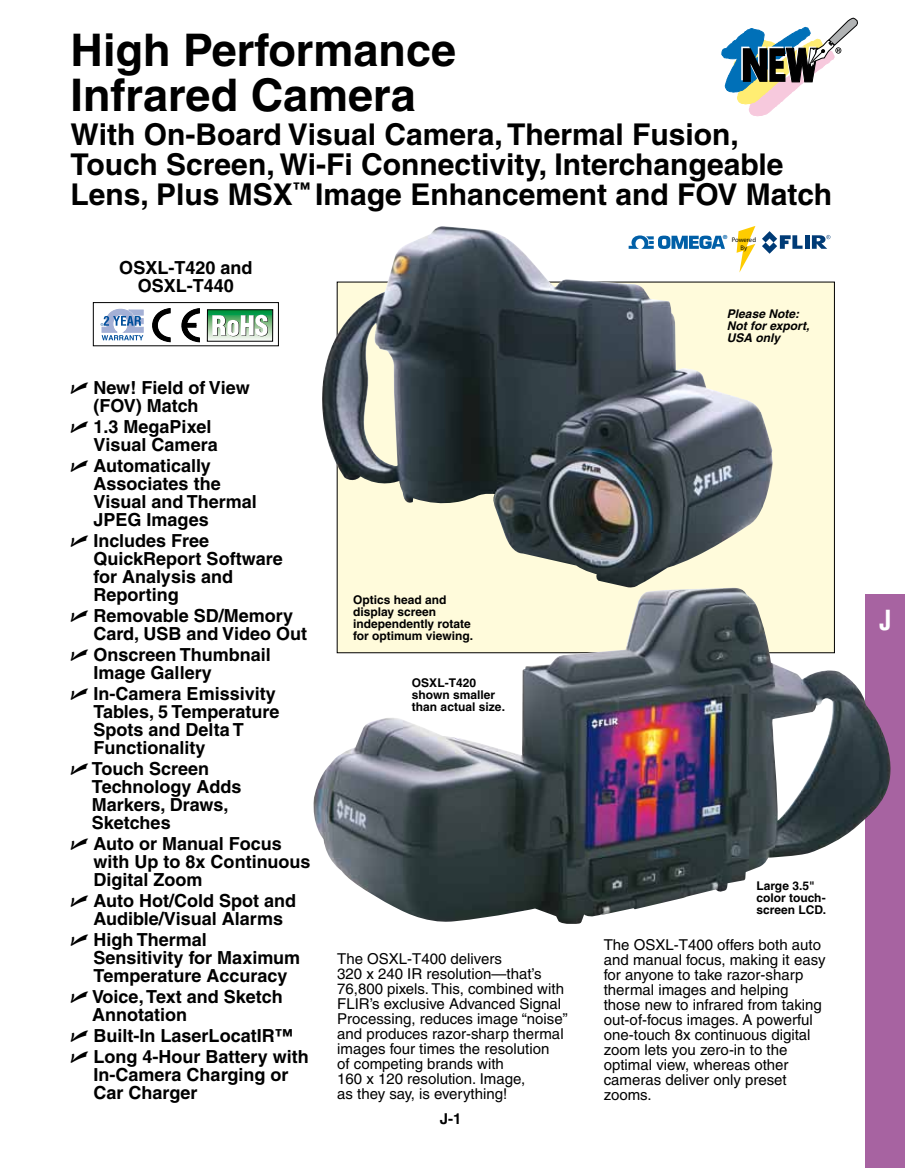
<style>
.page{position:relative;width:905px;height:1168px;background:#fff}
.page>*{position:absolute;margin:0;border:0;box-sizing:border-box;transform-origin:0 0}
.t1{font:700 45px/45px "Helvetica";color:#000}
.t2{font:700 30px/30px "Helvetica";color:#000}
.t3{font:700 condensed 27px "Helvetica";color:#fff}
.t4{font:700 18px/18px "Helvetica";color:#000}
.t5{font:15px/15px "Helvetica";color:#000}
.t6{font:700 15px "Helvetica";color:#000}
.t7{font:700 12px/12px "Helvetica";color:#000}
.t8{font:italic 700 12px/12px "Helvetica";color:#000}
.t9{font:italic 700 6.6px/7.9px "Eurostile";letter-spacing:-.01em;color:#000;text-align:center}
.t10{font:700 5.55px "Helvetica";color:#005fa7}
.s1{font-family:"Universal Newswith Comm Pi";font-weight:400}
</style>
<div class="page">
<div style="left:865px;top:594px;width:39px;height:574px;background:#a763a1"></div>
<svg style="left:721px;top:17px;width:137px;height:100px"></svg>
<div style="left:337px;top:282px;width:497px;height:371px;background:#fffbdb"></div>
<div style="left:93px;top:302px;width:186px;height:44px;border:1px solid #000"></div>
<svg style="left:101px;top:309px;width:43px;height:31px"></svg>
<svg style="left:152px;top:308px;width:48px;height:34px"></svg>
<div style="left:183px;top:323px;width:13px;height:5px;background:#000"></div>
<svg style="left:209px;top:311px;width:62px;height:29px"></svg>
<div style="left:207px;top:309px;width:66px;height:33px;border:1px solid #000"></div>
<svg style="left:212px;top:315px;width:56px;height:21px"></svg>
<img style="left:322px;top:226px;width:451px;height:362px">
<img style="left:313px;top:588px;width:578px;height:336px">
<svg style="left:628px;top:235px;width:97px;height:14px"></svg>
<svg style="left:736px;top:226px;width:19px;height:46px"></svg>
<div style="left:804px;top:235px;width:5px;height:14px;background:#003b76"></div>
<svg style="left:762px;top:231px;width:40px;height:23px"></svg>
<svg style="left:811px;top:235px;width:19px;height:14px"></svg>
<h1 class="t1" style="left:71px;top:27px;width:387px">High Performance<br>Infrared Camera</h1>
<h2 class="t2" style="left:71px;top:119px;width:763px">With On-Board Visual Camera, Thermal Fusion,<br>Touch Screen, Wi-Fi Connectivity, Interchangeable<br>Lens, Plus MSX<sup>™</sup> Image Enhancement and FOV Match</h2>
<p class="t4" style="left:119px;top:258px;width:135px;text-align:center">OSXL-T420 and<br>OSXL-T440</p>
<p class="t4" style="left:94px;top:378px;width:158px;text-indent:-23px"><span class="s1">U</span> New! Field of View (FOV) Match</p>
<p class="t4" style="left:94px;top:417px;width:126px;text-indent:-23px"><span class="s1">U</span> 1.3 MegaPixel<br>Visual Camera</p>
<p class="t4" style="left:94px;top:456px;width:165px;text-indent:-23px"><span class="s1">U</span> Automatically<br>Associates the<br>Visual and Thermal<br>JPEG Images</p>
<p class="t4" style="left:94px;top:531px;width:191px;text-indent:-23px"><span class="s1">U</span> Includes Free<br>QuickReport Software for Analysis and<br>Reporting</p>
<p class="t4" style="left:94px;top:606px;width:215px;text-indent:-23px"><span class="s1">U</span> Removable SD/Memory<br>Card, USB and Video Out</p>
<p class="t4" style="left:94px;top:645px;width:179px;text-indent:-23px"><span class="s1">U</span> Onscreen Thumbnail<br>Image Gallery</p>
<p class="t4" style="left:94px;top:684px;width:187px;text-indent:-23px"><span class="s1">U</span> In-Camera Emissivity<br>Tables, 5 Temperature<br>Spots and Delta T<br>Functionality</p>
<p class="t4" style="left:92px;top:759px;width:151px;text-indent:-21px"><span class="s1">U</span> Touch Screen<br>Technology Adds<br>Markers, Draws,<br>Sketches</p>
<p class="t4" style="left:94px;top:834px;width:218px;text-indent:-23px"><span class="s1">U</span> Auto or Manual Focus with Up to 8x Continuous<br>Digital Zoom</p>
<p class="t4" style="left:71px;top:891px;width:227px;text-align:center"><span class="s1">U</span> Auto Hot/Cold Spot and<br>Audible/Visual Alarms</p>
<p class="t4" style="left:94px;top:930px;width:208px;text-indent:-23px"><span class="s1">U</span> High Thermal<br>Sensitivity for Maximum<br>Temperature Accuracy</p>
<p class="t4" style="left:92px;top:987px;width:192px;text-indent:-22px"><span class="s1">U</span> Voice, Text and Sketch<br>Annotation</p>
<p class="t4" style="left:71px;top:1025px;width:240px;line-height:21px"><span class="s1">U</span> Built-In LaserLocatIR™<br><span class="s1">U</span> Long 4-Hour Battery with</p>
<p class="t4" style="left:94px;top:1065px;width:196px">In-Camera Charging or<br>Car Charger</p>
<p class="t7" style="left:353px;top:594px;width:122px">Optics head and display screen independently rotate for optimum viewing.</p>
<p class="t7" style="left:412px;top:677px;width:95px">OSXL-T420 shown smaller than actual size.</p>
<p class="t5" style="left:337px;top:951px;width:232px">The OSXL-T400 delivers<br>320 x 240 IR resolution—that’s<br>76,800 pixels. This, combined with<br>FLIR’s exclusive Advanced Signal<br>Processing, reduces image “noise” and produces razor-sharp thermal images four times the resolution<br>of competing brands with<br>160 x 120 resolution. Image,<br>as they say, is everything!</p>
<p class="t6" style="left:440px;top:1110px;width:23px">J-1</p>
<p class="t10" style="left:723px;top:234px;width:6px">®</p>
<p class="t9" style="left:731px;top:236px;width:26px">Powered<br>By</p>
<p class="t8" style="left:727px;top:307px;width:84px">Please Note:<br>Not for export,<br>USA only</p>
<p class="t7" style="left:756px;top:880px;width:71px">Large 3.5" color touch&shy;screen LCD.</p>
<p class="t5" style="left:603px;top:937px;width:223px">The OSXL-T400 offers both auto and manual focus, making it easy for anyone to take razor-sharp thermal images and helping those new to infrared from taking out-of-focus images. A powerful one-touch 8x continuous digital zoom lets you zero-in to the optimal view, whereas other cameras deliver only preset zooms.</p>
<h3 class="t3" style="left:879px;top:603px;width:13px">J</h3>
</div>
